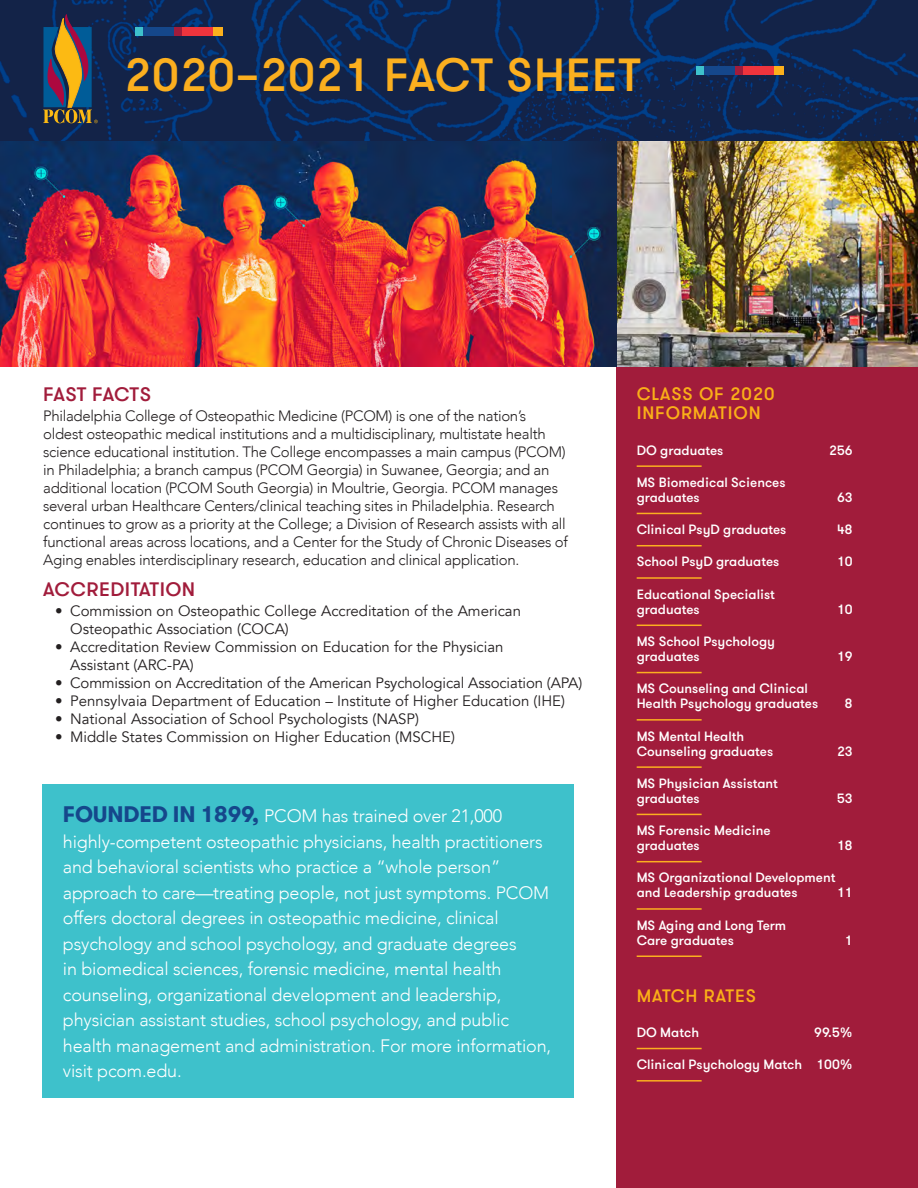
<style>
.page{position:relative;width:918px;height:1188px;background:#fff}
.page>*{position:absolute;margin:0;border:0;box-sizing:border-box;transform-origin:0 0}
.Header__Program_Titl{font:500 46.5px "GT Walsheim";letter-spacing:.02em;color:#fbaf1f}
.Section_Headers{font:500 19.5px "GT Walsheim";letter-spacing:.02em;color:#a11c3b}
.Section_Headers-2{font:500 19.5px "GT Walsheim";letter-spacing:-.005em;color:#a11c3b}
.t1{font:300 18px/25.5px "Avenir";letter-spacing:-.01em;color:#fff}
.Program_Highlights_B{font:500 18px/19.5px "GT Walsheim";letter-spacing:.05em;color:#faaf18}
.Body_Copy{font:300 15px/18px "Avenir";letter-spacing:-.02em;color:#231f20}
.t2{font:15px/18px "Avenir";color:#231f20}
.Program_Highlights_B-2{font:500 13.5px/15px "GT Walsheim";color:#fff}
.s1{font-family:"GT Walsheim";font-weight:700;font-size:22.5px;color:#15478b}
</style>
<div class="page">
<div style="left:616px;top:366px;width:302px;height:822px;background:#a11c3b"></div>
<hr style="left:637px;top:465px;width:65px;height:2px;background:#fbaf1f">
<hr style="left:637px;top:513px;width:65px;height:1px;background:#fbaf1f">
<hr style="left:637px;top:545px;width:65px;height:1px;background:#fbaf1f">
<hr style="left:637px;top:577px;width:65px;height:2px;background:#fbaf1f">
<hr style="left:637px;top:625px;width:65px;height:1px;background:#fbaf1f">
<hr style="left:637px;top:672px;width:65px;height:1px;background:#fbaf1f">
<hr style="left:637px;top:719px;width:65px;height:2px;background:#fbaf1f">
<hr style="left:637px;top:766px;width:65px;height:2px;background:#fbaf1f">
<hr style="left:637px;top:814px;width:65px;height:1px;background:#fbaf1f">
<hr style="left:637px;top:861px;width:65px;height:1px;background:#fbaf1f">
<hr style="left:637px;top:908px;width:65px;height:2px;background:#fbaf1f">
<hr style="left:637px;top:956px;width:65px;height:1px;background:#fbaf1f">
<hr style="left:637px;top:1048px;width:65px;height:1px;background:#fbaf1f">
<hr style="left:637px;top:1080px;width:65px;height:2px;background:#fbaf1f">
<img style="left:617px;top:141px;width:301px;height:225px">
<img style="left:0;top:141px;width:617px;height:225px">
<div style="left:43px;top:784px;width:531px;height:314px;background:#3ec1cb"></div>
<img style="left:0;top:0;width:918px;height:141px">
<svg style="left:43px;top:15px;width:55px;height:108px;background:#585753"></svg>
<div style="left:135px;top:27px;width:8px;height:9px;background:#3ec1cb"></div>
<div style="left:143px;top:27px;width:31px;height:9px;background:#15478b"></div>
<div style="left:174px;top:27px;width:9px;height:9px;background:#a11c3b"></div>
<div style="left:182px;top:27px;width:31px;height:9px;background:#ee343d"></div>
<div style="left:213px;top:27px;width:9px;height:9px;background:#fbb01c"></div>
<div style="left:696px;top:66px;width:8px;height:9px;background:#3ec1cb"></div>
<div style="left:704px;top:66px;width:32px;height:9px;background:#15478b"></div>
<div style="left:736px;top:66px;width:8px;height:9px;background:#a11c3b"></div>
<div style="left:743px;top:66px;width:31px;height:9px;background:#ee343d"></div>
<div style="left:774px;top:66px;width:9px;height:9px;background:#fbb01c"></div>
<p class="Header__Program_Titl" style="left:124px;top:45px;width:518px">2020–2021 FACT SHEET</p>
<p class="Section_Headers-2" style="left:43px;top:382px;width:109px">FAST FACTS</p>
<p class="Body_Copy" style="left:43px;top:407px;width:526px">Philadelphia College of Osteopathic Medicine (PCOM) is one of the nation’s oldest osteopathic medical institutions and a multidisciplinary, multistate health science educational institution. The College encompasses a main campus (PCOM) in Philadelphia; a branch campus (PCOM Georgia) in Suwanee, Georgia; and an additional location (PCOM South Georgia) in Moultrie, Georgia. PCOM manages several urban Healthcare Centers/clinical teaching sites in Philadelphia. Research continues to grow as a priority at the College; a Division of Research assists with all functional areas across locations, and a Center for the Study of Chronic Diseases of Aging enables interdisciplinary research, education and clinical application.</p>
<p class="Section_Headers" style="left:43px;top:577px;width:154px">ACCREDITATION</p>
<p class="t2" style="left:70px;top:602px;width:452px;text-indent:-15px">• Commission on Osteopathic College Accreditation of the American<br>Osteopathic Association (COCA)</p>
<p class="t2" style="left:70px;top:638px;width:435px;text-indent:-15px">• Accreditation Review Commission on Education for the Physician<br>Assistant (ARC-PA)</p>
<p class="t2" style="left:55px;top:674px;width:529px">• Commission on Accreditation of the American Psychological Association (APA)</p>
<p class="t2" style="left:55px;top:692px;width:511px">• Pennsylvaia Department of Education – Institute of Higher Education (IHE)</p>
<p class="t2" style="left:55px;top:710px;width:365px">• National Association of School Psychologists (NASP)</p>
<p class="t2" style="left:55px;top:728px;width:401px">• Middle States Commission on Higher Education (MSCHE)</p>
<p class="t1" style="left:63px;top:803px;width:490px"><span class="s1">FOUNDED IN 1899,</span> PCOM has trained over 21,000 highly-competent osteopathic physicians, health practitioners and behavioral scientists who practice a “whole person” approach to care—treating people, not just symptoms. PCOM offers doctoral degrees in osteopathic medicine, clinical psychology and school psychology, and graduate degrees<br>in biomedical sciences, forensic medicine, mental health counseling, organizational development and leadership, physician assistant studies, school psychology, and public health management and administration. For more information, visit pcom.edu.</p>
<p class="Program_Highlights_B" style="left:637px;top:384px;width:140px">CLASS OF 2020<br>INFORMATION</p>
<p class="Program_Highlights_B-2" style="left:637px;top:443px;width:88px">DO graduates</p>
<p class="Program_Highlights_B-2" style="left:829px;top:443px;width:25px">256</p>
<p class="Program_Highlights_B-2" style="left:637px;top:475px;width:150px">MS Biomedical Sciences graduates</p>
<p class="Program_Highlights_B-2" style="left:837px;top:490px;width:17px">63</p>
<p class="Program_Highlights_B-2" style="left:637px;top:522px;width:151px">Clinical PsyD graduates</p>
<p class="Program_Highlights_B-2" style="left:837px;top:522px;width:17px">48</p>
<p class="Program_Highlights_B-2" style="left:637px;top:555px;width:144px">School PsyD graduates</p>
<p class="Program_Highlights_B-2" style="left:837px;top:555px;width:17px">10</p>
<p class="Program_Highlights_B-2" style="left:637px;top:587px;width:140px">Educational Specialist graduates</p>
<p class="Program_Highlights_B-2" style="left:837px;top:602px;width:17px">10</p>
<p class="Program_Highlights_B-2" style="left:637px;top:634px;width:140px">MS School Psychology graduates</p>
<p class="Program_Highlights_B-2" style="left:637px;top:681px;width:183px">MS Counseling and Clinical<br>Health Psychology graduates</p>
<p class="Program_Highlights_B-2" style="left:637px;top:729px;width:138px">MS Mental Health<br>Counseling graduates</p>
<p class="Program_Highlights_B-2" style="left:637px;top:776px;width:143px">MS Physician Assistant graduates</p>
<p class="Program_Highlights_B-2" style="left:637px;top:823px;width:135px">MS Forensic Medicine graduates</p>
<p class="Program_Highlights_B-2" style="left:837px;top:649px;width:17px">19</p>
<p class="Program_Highlights_B-2" style="left:845px;top:696px;width:9px">8</p>
<p class="Program_Highlights_B-2" style="left:837px;top:744px;width:17px">23</p>
<p class="Program_Highlights_B-2" style="left:837px;top:791px;width:17px">53</p>
<p class="Program_Highlights_B-2" style="left:837px;top:838px;width:17px">18</p>
<p class="Program_Highlights_B-2" style="left:637px;top:870px;width:200px">MS Organizational Development and Leadership graduates</p>
<p class="Program_Highlights_B-2" style="left:837px;top:885px;width:17px">11</p>
<p class="Program_Highlights_B-2" style="left:637px;top:918px;width:151px">MS Aging and Long Term<br>Care graduates</p>
<p class="Program_Highlights_B-2" style="left:845px;top:933px;width:9px">1</p>
<p class="Program_Highlights_B" style="left:637px;top:986px;width:121px">MATCH RATES</p>
<p class="Program_Highlights_B-2" style="left:637px;top:1025px;width:64px">DO Match</p>
<p class="Program_Highlights_B-2" style="left:814px;top:1025px;width:40px">99.5%</p>
<p class="Program_Highlights_B-2" style="left:637px;top:1057px;width:217px">Clinical Psychology Match 100%</p>
</div>
